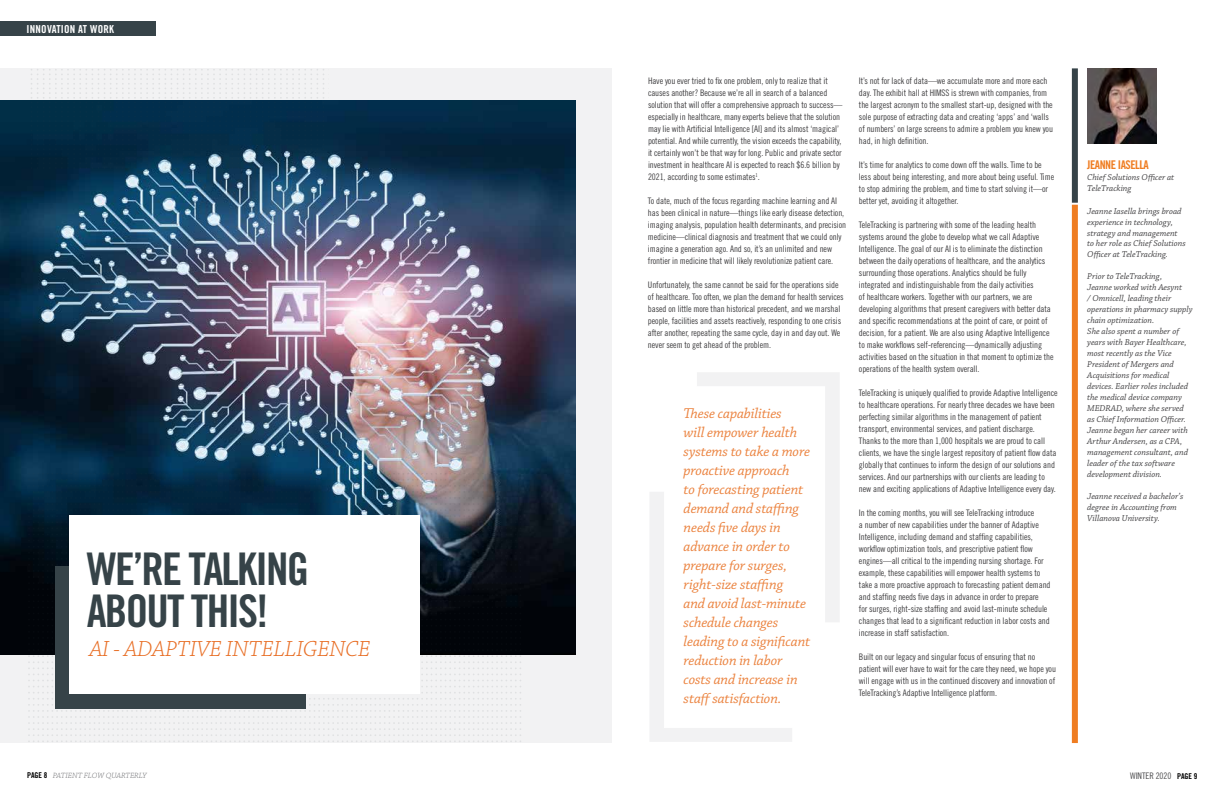
<style>
.page{position:relative;width:1224px;height:792px;background:#fff}
.page>*{position:absolute;margin:0;border:0;box-sizing:border-box;transform-origin:0 0}
.t1{font:45px/42px "Trade Gothic LT Std Bd Cn 20";letter-spacing:-.04em;color:#364348}
.t2{font:italic 300 23px "Chaparral Pro";letter-spacing:-.005em;color:#e86e25}
.t3{font:italic 15px/19px "Chaparral Pro";letter-spacing:-.01em;color:#eb823e}
.t4{font:12px "Trade Gothic LT Std Bd Cn 20";letter-spacing:-.04em;color:#ef7d22}
.t5{font:11px "Trade Gothic LT Std Bd Cn 20";letter-spacing:.02em;color:#fff}
.t6{font:9px/12px "Trade Gothic LT Std Cn 18";letter-spacing:-.01em;color:#414042}
.t7{font:italic 9px/11px "Chaparral Pro";color:#414042}
.t8{font:9px "Trade Gothic LT Std Cn 18";letter-spacing:-.01em;color:#4d4d4f}
.t9{font:italic 300 8px "Chaparral Pro";color:#6d6e71}
.s1{font-family:"Trade Gothic LT Std Bd Cn 20";font-weight:400;font-style:normal;color:#000}
.s2{font-family:"Trade Gothic LT Std Bd Cn 20";font-size:8px;color:#000}
</style>
<div class="page">
<div style="left:0;top:68px;width:612px;height:675px;background:#f2f2f3"></div>
<img style="left:0;top:101px;width:576px;height:554px">
<div style="left:0;top:22px;width:155px;height:14px;background:#364348"></div>
<svg style="left:31px;top:69px;width:299px;height:100px"></svg>
<svg style="left:28px;top:474px;width:493px;height:268px"></svg>
<div style="left:55px;top:566px;width:250px;height:143px;background:#364348"></div>
<svg style="left:650px;top:373px;width:189px;height:369px"></svg>
<div style="left:69px;top:516px;width:351px;height:178px;background:#fff"></div>
<div style="left:1072px;top:205px;width:6px;height:538px;background:#ef7d22"></div>
<div style="left:1072px;top:68px;width:6px;height:135px;background:#364348"></div>
<img style="left:1087px;top:68px;width:69px;height:75px">
<p class="t5" style="left:27px;top:22px;width:89px">INNOVATION AT WORK</p>
<h1 class="t1" style="left:87px;top:547px;width:224px">WE’RE TALKING<br>ABOUT THIS!</h1>
<h2 class="t2" style="left:89px;top:636px;width:282px">AI - ADAPTIVE INTELLIGENCE</h2>
<p class="t6" style="left:648px;top:75px;width:196px">Have you ever tried to fix one problem, only to realize that it causes another? Because we’re all in search of a balanced solution that will offer a comprehensive approach to success— especially in healthcare, many experts believe that the solution may lie with Artificial Intelligence [AI] and its almost ‘magical’ potential. And while currently, the vision exceeds the capability, it certainly won’t be that way for long. Public and private sector investment in healthcare AI is expected to reach $6.6 billion by 2021, according to some estimates<sup>1</sup>.</p>
<p class="t6" style="left:648px;top:195px;width:200px">To date, much of the focus regarding machine learning and AI has been clinical in nature—things like early disease detection, imaging analysis, population health determinants, and precision medicine—clinical diagnosis and treatment that we could only imagine a generation ago. And so, it’s an unlimited and new frontier in medicine that will likely revolutionize patient care.</p>
<p class="t6" style="left:648px;top:279px;width:197px">Unfortunately, the same cannot be said for the operations side of healthcare. Too often, we plan the demand for health services based on little more than historical precedent, and we marshal people, facilities and assets reactively, responding to one crisis after another, repeating the same cycle, day in and day out. We never seem to get ahead of the problem.</p>
<p class="t3" style="left:684px;top:404px;width:128px">These capabilities<br>will empower health systems to take a more proactive approach<br>to forecasting patient demand and staffing needs five days in advance in order to prepare for surges, right-size staffing<br>and avoid last-minute schedule changes leading to a significant reduction in labor costs and increase in staff satisfaction.</p>
<p class="t6" style="left:859px;top:75px;width:196px">It’s not for lack of data—we accumulate more and more each day. The exhibit hall at HIMSS is strewn with companies, from the largest acronym to the smallest start-up, designed with the sole purpose of extracting data and creating ‘apps’ and ‘walls of numbers’ on large screens to admire a problem you knew you had, in high definition.</p>
<p class="t6" style="left:859px;top:159px;width:197px">It’s time for analytics to come down off the walls. Time to be less about being interesting, and more about being useful. Time to stop admiring the problem, and time to start solving it—or better yet, avoiding it altogether.</p>
<p class="t6" style="left:859px;top:219px;width:196px">TeleTracking is partnering with some of the leading health systems around the globe to develop what we call Adaptive Intelligence. The goal of our AI is to eliminate the distinction between the daily operations of healthcare, and the analytics surrounding those operations. Analytics should be fully integrated and indistinguishable from the daily activities<br>of healthcare workers. Together with our partners, we are developing algorithms that present caregivers with better data and specific recommendations at the point of care, or point of decision, for a patient. We are also using Adaptive Intelligence to make workflows self-referencing—dynamically adjusting activities based on the situation in that moment to optimize the operations of the health system overall.</p>
<p class="t6" style="left:859px;top:387px;width:200px">TeleTracking is uniquely qualified to provide Adaptive Intelligence to healthcare operations. For nearly three decades we have been perfecting similar algorithms in the management of patient transport, environmental services, and patient discharge.<br>Thanks to the more than 1,000 hospitals we are proud to call clients, we have the single largest repository of patient flow data globally that continues to inform the design of our solutions and services. And our partnerships with our clients are leading to new and exciting applications of Adaptive Intelligence every day.</p>
<p class="t6" style="left:859px;top:507px;width:193px">In the coming months, you will see TeleTracking introduce<br>a number of new capabilities under the banner of Adaptive Intelligence, including demand and staffing capabilities, workflow optimization tools, and prescriptive patient flow engines—all critical to the impending nursing shortage. For example, these capabilities will empower health systems to take a more proactive approach to forecasting patient demand and staffing needs five days in advance in order to prepare<br>for surges, right-size staffing and avoid last-minute schedule changes that lead to a significant reduction in labor costs and increase in staff satisfaction.</p>
<p class="t6" style="left:859px;top:651px;width:199px">Built on our legacy and singular focus of ensuring that no patient will ever have to wait for the care they need, we hope you will engage with us in the continued discovery and innovation of TeleTracking’s Adaptive Intelligence platform.</p>
<h3 class="t4" style="left:1087px;top:157px;width:63px">JEANNE IASELLA</h3>
<p class="t7" style="left:1087px;top:172px;width:89px">Chief Solutions Officer at<br>TeleTracking</p>
<p class="t7" style="left:1087px;top:206px;width:100px">Jeanne Iasella brings broad experience in technology, strategy and management to her role as Chief Solutions<br>Officer at TeleTracking.</p>
<p class="t7" style="left:1087px;top:272px;width:107px">Prior to TeleTracking,<br>Jeanne worked with Aesynt<br>/ Omnicell, leading their operations in pharmacy supply chain optimization.<br>She also spent a number of years with Bayer Healthcare, most recently as the Vice<br>President of Mergers and<br>Acquisitions for medical devices. Earlier roles included the medical device company<br>MEDRAD, where she served as Chief Information Officer.<br>Jeanne began her career with<br>Arthur Andersen, as a CPA, management consultant, and leader of the tax software development division.</p>
<p class="t7" style="left:1087px;top:491px;width:98px">Jeanne received a bachelor’s degree in Accounting from<br>Villanova University.</p>
<p class="t9" style="left:27px;top:772px;width:121px"><span class="s1">PAGE 8</span> PATIENT FLOW QUARTERLY</p>
<p class="t8" style="left:1130px;top:771px;width:69px">WINTER 2020 <span class="s2">PAGE 9</span></p>
</div>
